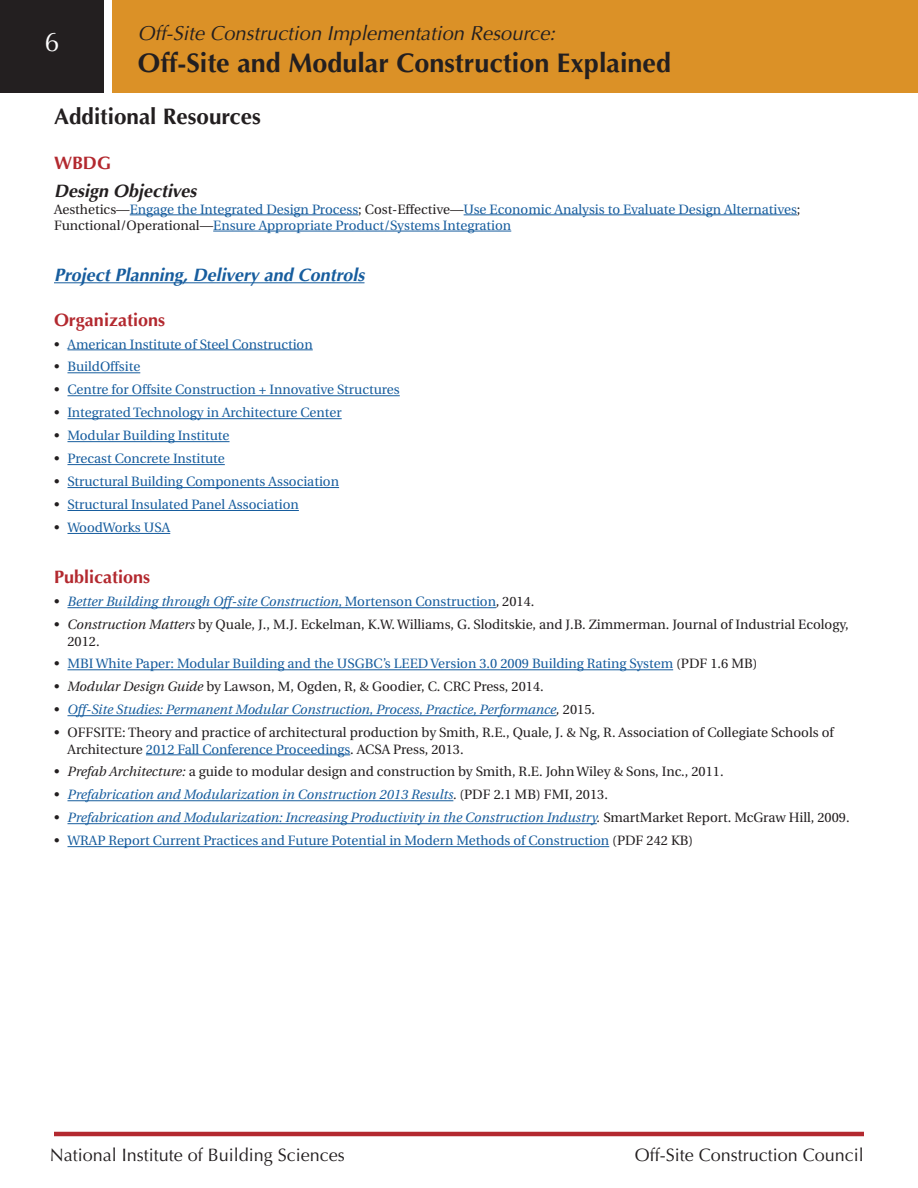
<style>
.page{position:relative;width:918px;height:1188px;background:#fff}
.page>*{position:absolute;margin:0;border:0;box-sizing:border-box;transform-origin:0 0}
.t1{font:700 27px "Optima";color:#231f20}
.t2{font:27px "Optima";color:#fff}
.headline{font:700 22.5px "Optima";color:#231f20}
.t3{font:italic 20.25px "Optima";color:#231f20}
.t4{font:18px "Optima";color:#231f20}
.headline-2{font:italic 700 18px "Optima";color:#175d9e}
.subhead{font:700 18px "Optima";color:#b3292f}
.headline-3{font:italic 700 18px "Optima";color:#231f20}
.hanging_indent{font:13.5px "Utopia";color:#175d9e}
.hanging_indent-2{font:13.5px/16.2px "Utopia";color:#231f20}
.hanging_indent-3{font:italic 13.5px "Utopia";color:#175d9e}
.non_indent{font:13.5px/16.2px "Utopia";color:#175d9e}
.s1{color:#231f20}
.s2{font-style:normal;color:#231f20}
.s3{font-style:normal}
.s4{font-style:italic}
.s5{color:#175d9e}
</style>
<div class="page">
<div style="left:112px;top:0;width:806px;height:93px;background:#db9127"></div>
<div style="left:0;top:0;width:104px;height:93px;background:#231f20"></div>
<hr style="left:54px;top:1132px;width:810px;height:4px;background:#b3292f">
<hr style="left:130px;top:215px;width:228px;height:1px;background:#175d9e">
<hr style="left:464px;top:215px;width:333px;height:1px;background:#175d9e">
<hr style="left:213px;top:231px;width:298px;height:1px;background:#175d9e">
<hr style="left:54px;top:282px;width:311px;height:1px;background:#175d9e">
<hr style="left:68px;top:350px;width:245px;height:1px;background:#175d9e">
<hr style="left:68px;top:372px;width:72px;height:1px;background:#175d9e">
<hr style="left:68px;top:395px;width:332px;height:1px;background:#175d9e">
<hr style="left:68px;top:418px;width:274px;height:1px;background:#175d9e">
<hr style="left:68px;top:441px;width:162px;height:1px;background:#175d9e">
<hr style="left:68px;top:464px;width:157px;height:1px;background:#175d9e">
<hr style="left:68px;top:487px;width:271px;height:1px;background:#175d9e">
<hr style="left:68px;top:510px;width:231px;height:1px;background:#175d9e">
<hr style="left:68px;top:533px;width:102px;height:1px;background:#175d9e">
<hr style="left:68px;top:607px;width:428px;height:1px;background:#175d9e">
<hr style="left:68px;top:669px;width:605px;height:1px;background:#175d9e">
<hr style="left:68px;top:715px;width:488px;height:1px;background:#175d9e">
<hr style="left:146px;top:755px;width:204px;height:1px;background:#175d9e">
<hr style="left:68px;top:800px;width:385px;height:1px;background:#175d9e">
<hr style="left:68px;top:823px;width:529px;height:1px;background:#175d9e">
<hr style="left:68px;top:846px;width:541px;height:1px;background:#175d9e">
<h1 class="t2" style="left:44px;top:26px;width:17px">6</h1>
<h3 class="t3" style="left:138px;top:21px;width:419px">Off-Site Construction Implementation Resource:</h3>
<h1 class="t1" style="left:138px;top:48px;width:535px">Off-Site and Modular Construction Explained</h1>
<p class="headline" style="left:54px;top:104px;width:208px">Additional Resources</p>
<p class="subhead" style="left:54px;top:152px;width:59px">WBDG</p>
<p class="headline-3" style="left:54px;top:181px;width:144px">Design Objectives</p>
<p class="non_indent" style="left:54px;top:201px;width:748px"><span class="s1">Aesthetics—</span>Engage the Integrated Design Process<span class="s1">; Cost-Effective—</span>Use Economic Analysis to Evaluate Design Alternatives<span class="s1">;<br>Functional/Operational—</span>Ensure Appropriate Product/Systems Integration</p>
<p class="headline-2" style="left:54px;top:264px;width:312px">Project Planning, Delivery and Controls</p>
<p class="subhead" style="left:54px;top:309px;width:113px">Organizations</p>
<p class="hanging_indent" style="left:54px;top:336px;width:260px"><span class="s1">•</span> American Institute of Steel Construction</p>
<p class="hanging_indent" style="left:54px;top:359px;width:88px"><span class="s1">•</span> BuildOffsite</p>
<p class="hanging_indent" style="left:54px;top:382px;width:347px"><span class="s1">•</span> Centre for Offsite Construction + Innovative Structures</p>
<p class="hanging_indent" style="left:54px;top:405px;width:289px"><span class="s1">•</span> Integrated Technology in Architecture Center</p>
<p class="hanging_indent" style="left:54px;top:428px;width:177px"><span class="s1">•</span> Modular Building Institute</p>
<p class="hanging_indent" style="left:54px;top:451px;width:172px"><span class="s1">•</span> Precast Concrete Institute</p>
<p class="hanging_indent" style="left:54px;top:474px;width:287px"><span class="s1">•</span> Structural Building Components Association</p>
<p class="hanging_indent" style="left:54px;top:497px;width:246px"><span class="s1">•</span> Structural Insulated Panel Association</p>
<p class="hanging_indent" style="left:54px;top:520px;width:118px"><span class="s1">•</span> WoodWorks USA</p>
<p class="subhead" style="left:54px;top:567px;width:98px">Publications</p>
<p class="hanging_indent-3" style="left:54px;top:594px;width:482px"><span class="s2">•</span> Better Building through Off-site Construction, <span class="s3">Mortenson Construction</span><span class="s1">,</span> <span class="s2">2014.</span></p>
<p class="hanging_indent-2" style="left:68px;top:617px;width:783px;text-indent:-14px">• <span class="s4">Construction Matters</span> by Quale, J., M.J. Eckelman, K.W. Williams, G. Sloditskie, and J.B. Zimmerman. Journal of Industrial Ecology,<br>2012.</p>
<p class="hanging_indent" style="left:54px;top:656px;width:705px"><span class="s1">•</span> MBI White Paper: Modular Building and the USGBC’s LEED Version 3.0 2009 Building Rating System <span class="s1">(PDF 1.6 MB)</span></p>
<p class="hanging_indent-2" style="left:54px;top:679px;width:491px">• <span class="s4">Modular Design Guide</span> by Lawson, M, Ogden, R, &amp; Goodier, C. CRC Press, 2014.</p>
<p class="hanging_indent-3" style="left:54px;top:702px;width:543px"><span class="s2">•</span> Off-Site Studies: Permanent Modular Construction, Process, Practice, Performance<span class="s1">,</span> <span class="s2">2015.</span></p>
<p class="hanging_indent-2" style="left:68px;top:725px;width:768px;text-indent:-14px">• OFFSITE: Theory and practice of architectural production by Smith, R.E., Quale, J. &amp; Ng, R. Association of Collegiate Schools of<br>Architecture <span class="s5">2012 Fall Conference Proceedings</span>. ACSA Press, 2013.</p>
<p class="hanging_indent-2" style="left:54px;top:764px;width:671px">• <span class="s4">Prefab Architecture:</span> a guide to modular design and construction by Smith, R.E. John Wiley &amp; Sons, Inc., 2011.</p>
<p class="hanging_indent-3" style="left:54px;top:787px;width:555px"><span class="s2">•</span> Prefabrication and Modularization in Construction 2013 Results<span class="s1">.</span> <span class="s2">(PDF 2.1 MB) FMI, 2013.</span></p>
<p class="hanging_indent-3" style="left:54px;top:810px;width:797px"><span class="s2">•</span> Prefabrication and Modularization: Increasing Productivity in the Construction Industry<span class="s1">.</span> <span class="s2">SmartMarket Report. McGraw Hill, 2009.</span></p>
<p class="hanging_indent" style="left:54px;top:833px;width:641px"><span class="s1">•</span> WRAP Report Current Practices and Future Potential in Modern Methods of Construction <span class="s1">(PDF 242 KB)</span></p>
<h3 class="t4" style="left:50px;top:1144px;width:297px">National Institute of Building Sciences</h3>
<h3 class="t4" style="left:635px;top:1144px;width:231px">Off-Site Construction Council</h3>
</div>
